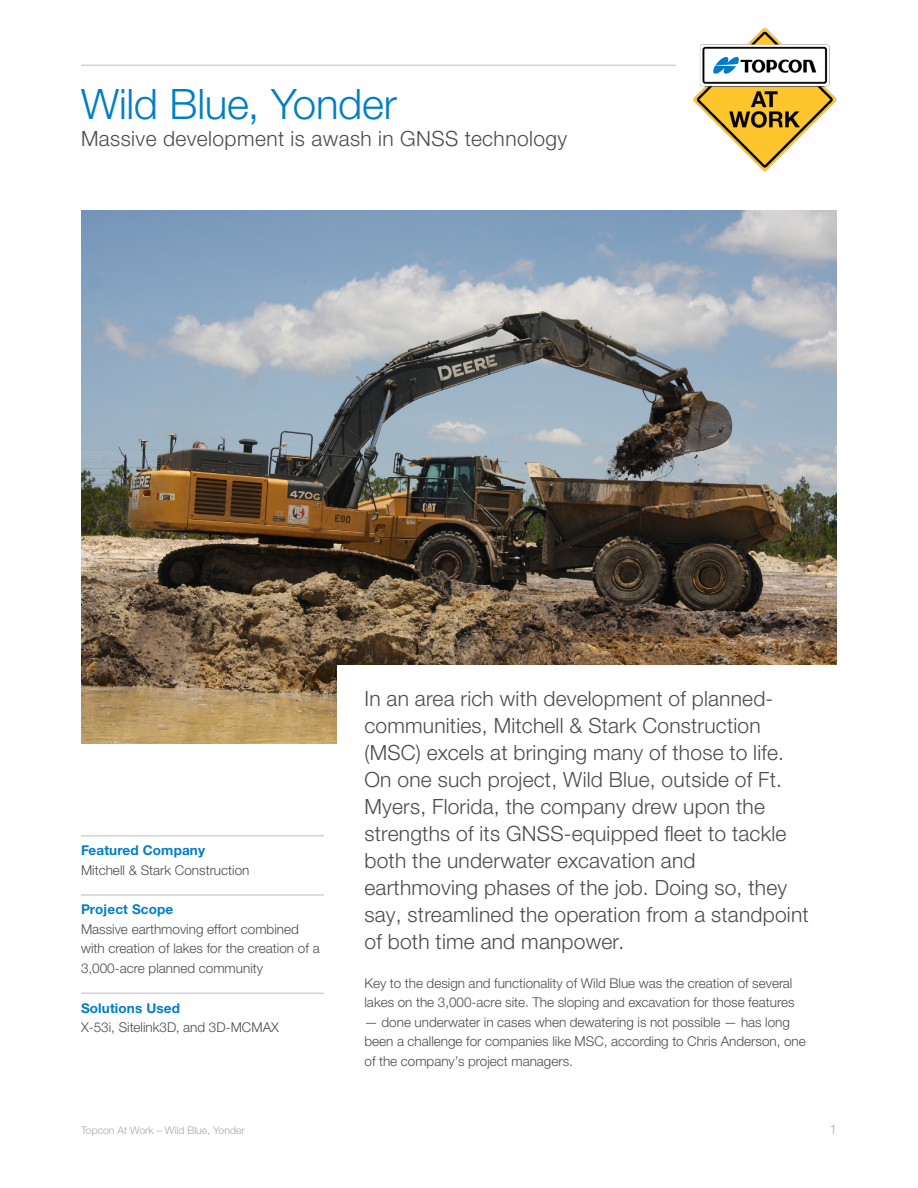
<style>
.page{position:relative;width:918px;height:1188px;background:#fff}
.page>*{position:absolute;margin:0;border:0;box-sizing:border-box;transform-origin:0 0}
.t1{font:300 42px "Helvetica Neue LTW1 G";letter-spacing:-.005em;color:#007ec5}
.Paragraph_1{font:300 21px/27px "Helvetica Neue LTW1 G";letter-spacing:.01em;color:#4b4c4d}
.Paragraph_Intro_Text{font:300 21px "Helvetica Neue LTW1 G";letter-spacing:.02em;color:#4b4c4d}
.Paragraph_1-2{font:300 13.5px/19.5px "Helvetica Neue LTW1 G";color:#4b4c4d}
.Fine_Print{font:300 13.5px/19.5px "Helvetica Neue LTW1 G";color:#4b4c4d}
.Fine_Print-2{font:700 13.5px "Helvetica Neue LTW1 G";letter-spacing:.01em;color:#007ec5}
.t2{font:300 13.5px "Helvetica Neue LTW1 G";color:#a8a9ad}
.t3{font:300 10.5px "Helvetica Neue LTW1 G";color:#a8a9ad}
</style>
<div class="page">
<img style="left:81px;top:210px;width:756px;height:533px">
<div style="left:338px;top:665px;width:502px;height:433px;background:#fff"></div>
<hr style="left:81px;top:65px;width:595px;height:1px;background:#d1d2d4">
<hr style="left:81px;top:835px;width:243px;height:2px;background:#d1d2d4">
<hr style="left:81px;top:894px;width:243px;height:2px;background:#d1d2d4">
<img style="left:693px;top:28px;width:144px;height:143px">
<hr style="left:81px;top:993px;width:243px;height:1px;background:#d1d2d4">
<p class="t1" style="left:81px;top:78px;width:318px">Wild Blue, Yonder</p>
<p class="Paragraph_Intro_Text" style="left:81px;top:125px;width:488px">Massive development is awash in GNSS technology</p>
<p class="Fine_Print-2" style="left:81px;top:842px;width:126px">Featured Company</p>
<p class="Fine_Print" style="left:81px;top:860px;width:170px">Mitchell &amp; Stark Construction</p>
<p class="Fine_Print-2" style="left:81px;top:901px;width:94px">Project Scope</p>
<p class="Fine_Print" style="left:81px;top:919px;width:240px">Massive earthmoving effort combined with creation of lakes for the creation of a<br>3,000-acre planned community</p>
<p class="Fine_Print-2" style="left:81px;top:1000px;width:100px">Solutions Used</p>
<p class="Fine_Print" style="left:81px;top:1018px;width:199px">X-53i, Sitelink3D, and 3D-MCMAX</p>
<p class="Paragraph_1" style="left:364px;top:685px;width:446px">In an area rich with development of planned&shy;communities, Mitchell &amp; Stark Construction (MSC) excels at bringing many of those to life.<br>On one such project, Wild Blue, outside of Ft.<br>Myers, Florida, the company drew upon the strengths of its GNSS-equipped fleet to tackle both the underwater excavation and earthmoving phases of the job. Doing so, they say, streamlined the operation from a standpoint of both time and manpower.</p>
<p class="Paragraph_1-2" style="left:364px;top:973px;width:432px">Key to the design and functionality of Wild Blue was the creation of several lakes on the 3,000-acre site. The sloping and excavation for those features</p>
<p class="Paragraph_1-2" style="left:364px;top:1012px;width:443px">— done underwater in cases when dewatering is not possible — has long been a challenge for companies like MSC, according to Chris Anderson, one of the company’s project managers.</p>
<p class="t3" style="left:81px;top:1124px;width:165px">Topcon At Work – Wild Blue, Yonder</p>
<p class="t2" style="left:829px;top:1121px;width:9px">1</p>
</div>
